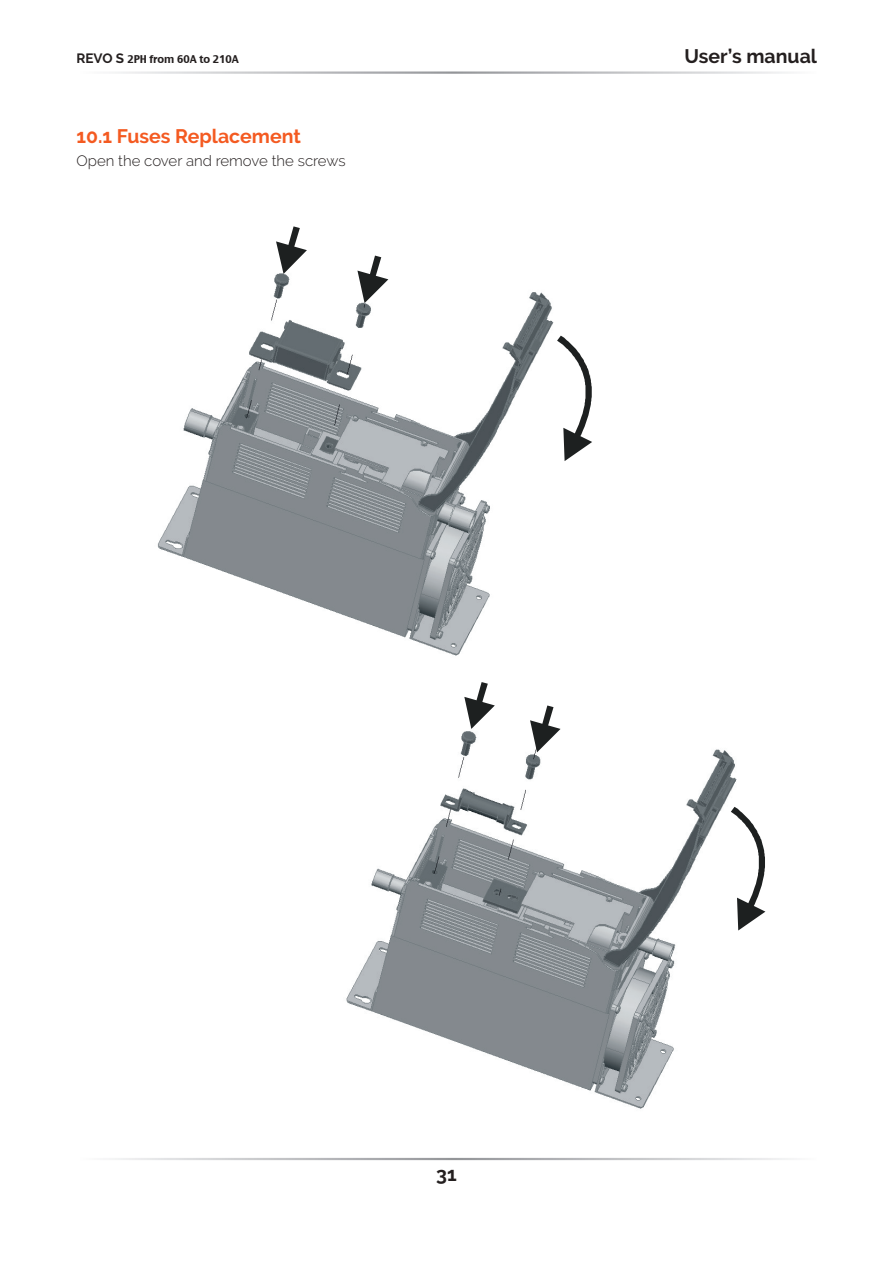
<style>
.page{position:relative;width:893px;height:1263px;background:#fff}
.page>*{position:absolute;margin:0;border:0;box-sizing:border-box;transform-origin:0 0}
.t1{font:700 19.5px "Raleway";color:#f45a21}
.t2{font:700 19.5px "Raleway";color:#241f1f}
.t3{font:300 15px "Raleway";color:#241f1f}
.t4{font:10.5px "Charcoal CY";color:#241f1f}
.s1{font-family:"Raleway";font-weight:700;font-size:13.5px}
</style>
<div class="page">
<img style="left:346px;top:728px;width:393px;height:381px">
<img style="left:157px;top:274px;width:405px;height:382px">
<svg style="left:276px;top:226px;width:31px;height:48px"></svg>
<svg style="left:357px;top:256px;width:31px;height:47px"></svg>
<svg style="left:557px;top:336px;width:35px;height:125px"></svg>
<svg style="left:530px;top:705px;width:30px;height:47px"></svg>
<svg style="left:731px;top:807px;width:34px;height:123px"></svg>
<svg style="left:464px;top:682px;width:31px;height:47px"></svg>
<p class="t4" style="left:77px;top:52px;width:164px"><span class="s1">REVO S</span> 2PH from 60A to 210A</p>
<h1 class="t2" style="left:684px;top:45px;width:134px">User’s manual</h1>
<h1 class="t1" style="left:77px;top:125px;width:226px">10.1 Fuses Replacement</h1>
<p class="t3" style="left:77px;top:151px;width:271px">Open the cover and remove the screws</p>
<h1 class="t2" style="left:436px;top:1163px;width:22px">31</h1>
</div>
